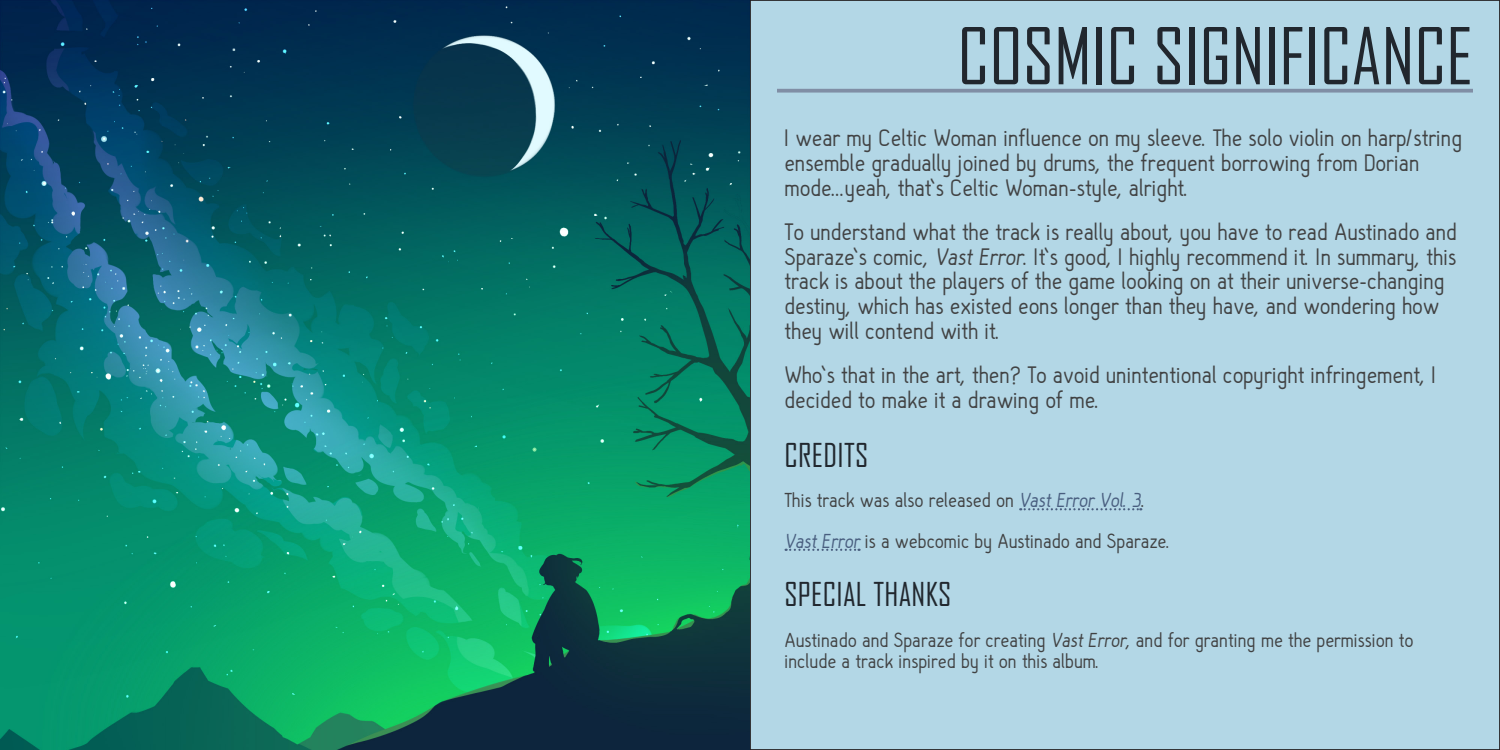
<style>
.page{position:relative;width:1500px;height:750px;background:#fff}
.page>*{position:absolute;margin:0;border:0;box-sizing:border-box;transform-origin:0 0}
.Track_title{font:75px "Agency FB";color:#21272e}
.Mini_header{font:31.5px "Agency FB";letter-spacing:.01em;color:#21272e}
.Content{font:24.75px/24.8px "Hallo Sans";color:#414243}
.Credits_minor{font:21px/21px "Hallo Sans";color:#414243}
.s1{color:#495e7f}
</style>
<div class="page">
<div style="left:750px;top:0;width:750px;height:750px;background:#b3d7e6"></div>
<img style="left:0;top:0;width:750px;height:750px">
<svg style="left:1020px;top:508px;width:121px;height:2px"></svg>
<svg style="left:786px;top:549px;width:74px;height:2px"></svg>
<svg style="left:777px;top:89px;width:696px;height:4px;background:#8596ac"></svg>
<p class="Track_title" style="left:957px;top:11px;width:517px">COSMIC SIGNIFICANCE</p>
<p class="Content" style="left:784px;top:126px;width:679px">I wear my Celtic Woman influence on my sleeve. The solo violin on harp/string ensemble gradually joined by drums, the frequent borrowing from Dorian mode...yeah, that’s Celtic Woman-style, alright.</p>
<p class="Content" style="left:784px;top:220px;width:674px">To understand what the track is really about, you have to read Austinado and Sparaze’s comic, Vast Error. It’s good, I highly recommend it. In summary, this track is about the players of the game looking on at their universe-changing destiny, which has existed eons longer than they have, and wondering how they will contend with it.</p>
<p class="Content" style="left:784px;top:363px;width:653px">Who’s that in the art, then? To avoid unintentional copyright infringement, I decided to make it a drawing of me.</p>
<p class="Mini_header" style="left:784px;top:436px;width:85px">CREDITS</p>
<p class="Credits_minor" style="left:784px;top:490px;width:362px">This track was also released on <span class="s1">Vast Error Vol. 3</span>.</p>
<p class="Credits_minor" style="left:784px;top:531px;width:387px"><span class="s1">Vast Error</span> is a webcomic by Austinado and Sparaze.</p>
<p class="Mini_header" style="left:784px;top:575px;width:168px">SPECIAL THANKS</p>
<p class="Credits_minor" style="left:784px;top:630px;width:631px">Austinado and Sparaze for creating Vast Error, and for granting me the permission to include a track inspired by it on this album.</p>
</div>
